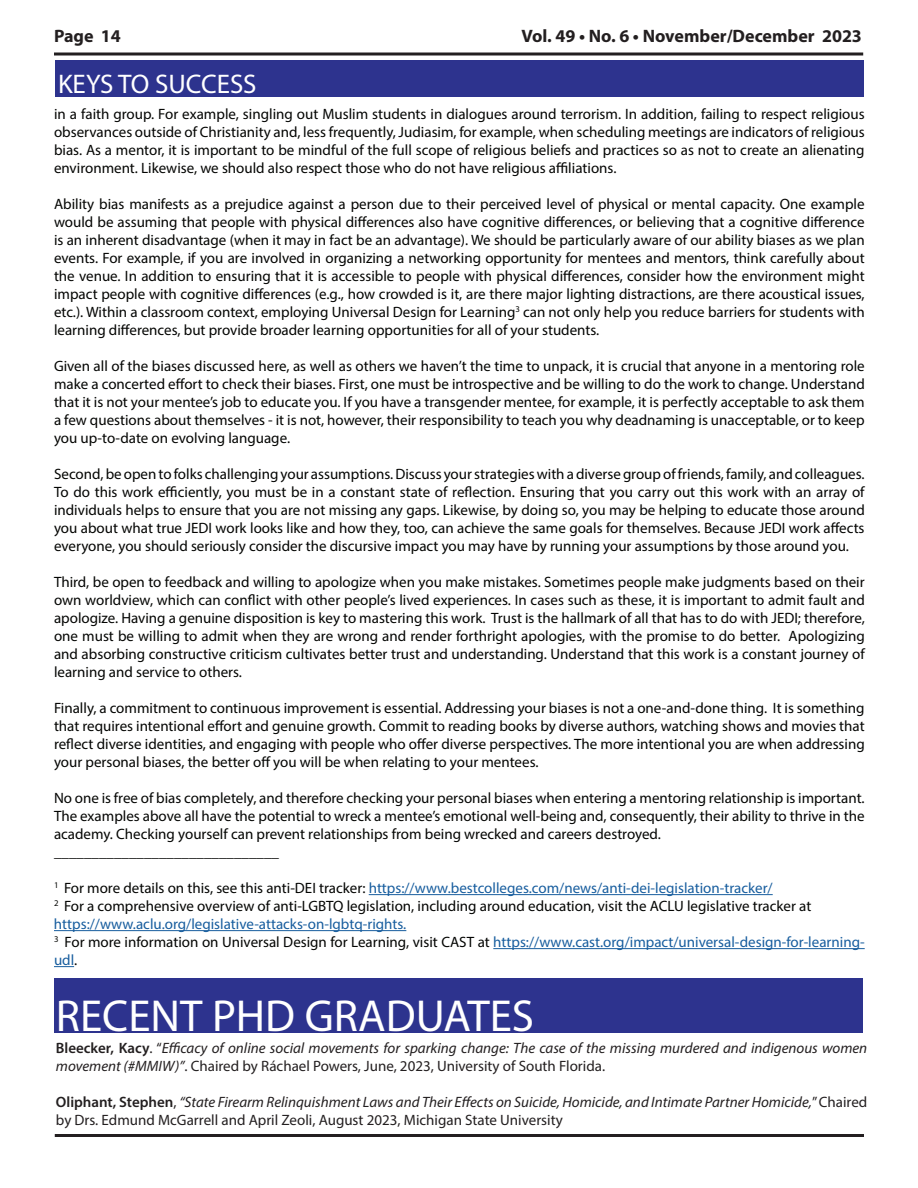
<style>
.page{position:relative;width:918px;height:1188px;background:#fff}
.page>*{position:absolute;margin:0;border:0;box-sizing:border-box;transform-origin:0 0}
.t1{font:45px "Myriad Pro";color:#fff}
.t2{font:27px "Myriad Pro";color:#fff}
.t3{font:700 18px "Myriad Pro";color:#231f20}
.t4{font:15px/18px "Myriad Pro";color:#040503;text-align:justify}
.t5{font:italic 15px/18px "Myriad Pro";color:#231f20}
.t6{font:15px/18px "Myriad Pro";color:#175d9e}
.s1{color:#040503}
.s2{font-weight:600;font-style:normal}
.s3{font-style:normal}
</style>
<div class="page">
<svg style="left:54px;top:52px;width:809px;height:4px;background:#595657"></svg>
<hr style="left:55px;top:1134px;width:809px;height:3px;background:#231f20">
<div style="left:56px;top:61px;width:808px;height:36px;background:#2d338e"></div>
<hr style="left:369px;top:894px;width:404px;height:1px;background:#175d9e">
<hr style="left:54px;top:930px;width:352px;height:1px;background:#175d9e">
<hr style="left:493px;top:948px;width:372px;height:1px;background:#175d9e">
<svg style="left:54px;top:966px;width:20px;height:1px"></svg>
<div style="left:55px;top:978px;width:808px;height:55px;background:#2d338e"></div>
<p class="t3" style="left:54px;top:24px;width:68px">Page 14</p>
<p class="t3" style="left:521px;top:24px;width:342px">Vol. 49 • No. 6 • November/December 2023</p>
<p class="t2" style="left:58px;top:67px;width:200px">KEYS TO SUCCESS</p>
<p class="t4" style="left:54px;top:105px;width:812px">in a faith group. For example, singling out Muslim students in dialogues around terrorism. In addition, failing to respect religious observances outside of Christianity and, less frequently, Judiasim, for example, when scheduling meetings are indicators of religious bias. As a mentor, it is important to be mindful of the full scope of religious beliefs and practices so as not to create an alienating environment. Likewise, we should also respect those who do not have religious affiliations.</p>
<p class="t4" style="left:54px;top:195px;width:812px">Ability bias manifests as a prejudice against a person due to their perceived level of physical or mental capacity. One example would be assuming that people with physical differences also have cognitive differences, or believing that a cognitive difference is an inherent disadvantage (when it may in fact be an advantage). We should be particularly aware of our ability biases as we plan events. For example, if you are involved in organizing a networking opportunity for mentees and mentors, think carefully about the venue. In addition to ensuring that it is accessible to people with physical differences, consider how the environment might impact people with cognitive differences (e.g., how crowded is it, are there major lighting distractions, are there acoustical issues, etc.). Within a classroom context, employing Universal Design for Learning<sup>3</sup> can not only help you reduce barriers for students with learning differences, but provide broader learning opportunities for all of your students.</p>
<p class="t4" style="left:54px;top:357px;width:812px">Given all of the biases discussed here, as well as others we haven’t the time to unpack, it is crucial that anyone in a mentoring role make a concerted effort to check their biases. First, one must be introspective and be willing to do the work to change. Understand that it is not your mentee’s job to educate you. If you have a transgender mentee, for example, it is perfectly acceptable to ask them a few questions about themselves - it is not, however, their responsibility to teach you why deadnaming is unacceptable, or to keep you up-to-date on evolving language.</p>
<p class="t4" style="left:54px;top:465px;width:812px">Second, be open to folks challenging your assumptions. Discuss your strategies with a diverse group of friends, family, and colleagues.<br>To do this work efficiently, you must be in a constant state of reflection. Ensuring that you carry out this work with an array of individuals helps to ensure that you are not missing any gaps. Likewise, by doing so, you may be helping to educate those around you about what true JEDI work looks like and how they, too, can achieve the same goals for themselves. Because JEDI work affects everyone, you should seriously consider the discursive impact you may have by running your assumptions by those around you.</p>
<p class="t4" style="left:54px;top:573px;width:812px">Third, be open to feedback and willing to apologize when you make mistakes. Sometimes people make judgments based on their own worldview, which can conflict with other people’s lived experiences. In cases such as these, it is important to admit fault and apologize. Having a genuine disposition is key to mastering this work. Trust is the hallmark of all that has to do with JEDI; therefore, one must be willing to admit when they are wrong and render forthright apologies, with the promise to do better. Apologizing and absorbing constructive criticism cultivates better trust and understanding. Understand that this work is a constant journey of learning and service to others.</p>
<p class="t4" style="left:54px;top:699px;width:812px">Finally, a commitment to continuous improvement is essential. Addressing your biases is not a one-and-done thing. It is something that requires intentional effort and genuine growth. Commit to reading books by diverse authors, watching shows and movies that reflect diverse identities, and engaging with people who offer diverse perspectives. The more intentional you are when addressing your personal biases, the better off you will be when relating to your mentees.</p>
<p class="t4" style="left:54px;top:789px;width:812px">No one is free of bias completely, and therefore checking your personal biases when entering a mentoring relationship is important.<br>The examples above all have the potential to wreck a mentee’s emotional well-being and, consequently, their ability to thrive in the academy. Checking yourself can prevent relationships from being wrecked and careers destroyed.</p>
<p class="t4" style="left:54px;top:843px;width:226px">______________________________</p>
<p class="t6" style="left:54px;top:879px;width:720px"><sup>1</sup> <span class="s1">For more details on this, see this anti-DEI tracker:</span> https://www.bestcolleges.com/news/anti-dei-legislation-tracker/</p>
<p class="t4" style="left:54px;top:897px;width:759px"><sup>2</sup> For a comprehensive overview of anti-LGBTQ legislation, including around education, visit the ACLU legislative tracker at</p>
<p class="t6" style="left:54px;top:915px;width:354px">https://www.aclu.org/legislative-attacks-on-lgbtq-rights.</p>
<p class="t6" style="left:54px;top:933px;width:812px"><sup>3</sup> <span class="s1">For more information on Universal Design for Learning, visit CAST at</span> https://www.cast.org/impact/universal-design-for-learning&shy;udl<span class="s1">.</span></p>
<p class="t1" style="left:56px;top:988px;width:480px">RECENT PHD GRADUATES</p>
<p class="t5" style="left:56px;top:1039px;width:813px"><span class="s2">Bleecker, Kacy</span><span class="s3">. “</span>Efficacy of online social movements for sparking change: The case of the missing murdered and indigenous women movement (#MMIW)”<span class="s3">. Chaired by Ráchael Powers, June, 2023, University of South Florida.</span></p>
<p class="t5" style="left:56px;top:1093px;width:813px"><span class="s2">Oliphant, Stephen</span><span class="s3">,</span> “State Firearm Relinquishment Laws and Their Effects on Suicide, Homicide, and Intimate Partner Homicide,<span class="s3">” Chaired by Drs. Edmund McGarrell and April Zeoli, August 2023, Michigan State University</span></p>
</div>
